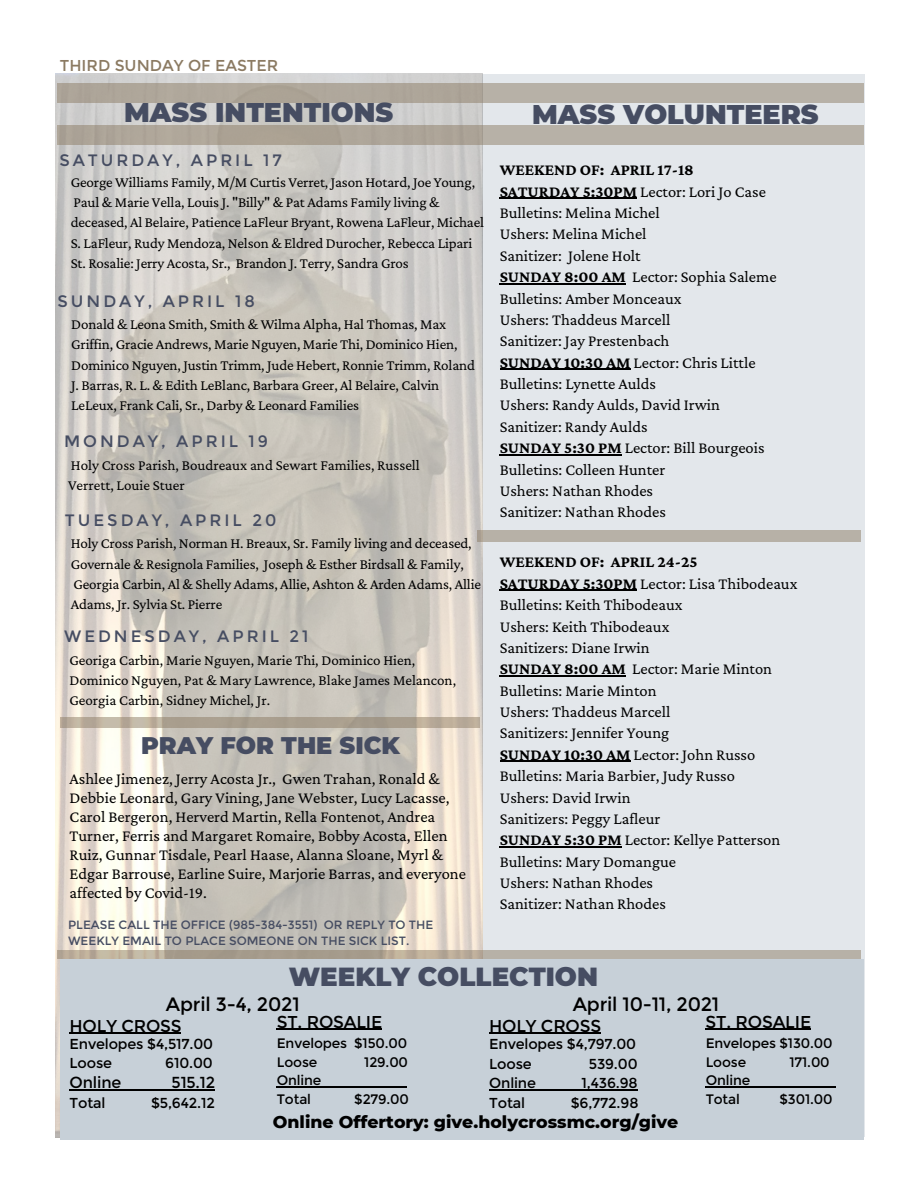
<style>
.page{position:relative;width:918px;height:1188px;background:#fff}
.page>*{position:absolute;margin:0;border:0;box-sizing:border-box;transform-origin:0 0}
.t1{font:900 27px "Montserrat";color:#464d62}
.t2{font:900 26.1px "Montserrat";color:#464d62}
.t3{font:900 24px "Montserrat";color:#464d62}
.t4{font:19.35px "Montserrat";letter-spacing:-.01em;color:#000}
.t5{font:800 17.4px "Montserrat";color:#000}
.t6{font:17.1px "Montserrat";letter-spacing:-.01em;color:#000}
.t7{font:16.5px/19.2px "Crimson Pro";color:#000}
.t8{font:16.5px "Montserrat";letter-spacing:.18em;color:#464d62}
.t9{font:700 16.5px "Crimson Pro";color:#000}
.t10{font:15.9px "Montserrat";letter-spacing:-.01em;color:#000}
.t11{font:15.75px "Montserrat";color:#8b7a62}
.t12{font:15px/20.2px "Crimson Pro";letter-spacing:-.01em;color:#000}
.t13{font:14.4px "Montserrat";letter-spacing:-.01em;color:#000}
.t14{font:13.65px "Montserrat";letter-spacing:-.01em;color:#000}
.t15{font:12px/16px "Montserrat";color:#464d62}
.s1{font-weight:700}
</style>
<div class="page">
<div style="left:482px;top:74px;width:383px;height:1062px;background:#e3e7eb"></div>
<img style="left:56px;top:74px;width:426px;height:1063px">
<div style="left:57px;top:126px;width:807px;height:19px;background:#b1a89c"></div>
<div style="left:57px;top:83px;width:807px;height:19px;background:#b1a99d"></div>
<svg style="left:60px;top:717px;width:420px;height:10px;background:#b0a493"></svg>
<div style="left:478px;top:530px;width:383px;height:11px;background:#b7b1a7"></div>
<svg style="left:57px;top:950px;width:804px;height:9px;background:#b3aa9c"></svg>
<div style="left:60px;top:959px;width:804px;height:181px;background:#c7d0d8"></div>
<hr style="left:70px;top:1033px;width:111px;height:1px;background:#000">
<hr style="left:70px;top:1089px;width:51px;height:1px;background:#000">
<hr style="left:121px;top:1089px;width:51px;height:1px;background:#000">
<hr style="left:172px;top:1089px;width:43px;height:1px;background:#000">
<hr style="left:277px;top:1029px;width:105px;height:1px;background:#000">
<hr style="left:277px;top:1087px;width:44px;height:1px;background:#000">
<hr style="left:321px;top:1087px;width:76px;height:1px;background:#000">
<hr style="left:500px;top:198px;width:137px;height:1px;background:#000">
<hr style="left:500px;top:283px;width:126px;height:1px;background:#000">
<hr style="left:500px;top:369px;width:130px;height:1px;background:#000">
<hr style="left:500px;top:454px;width:122px;height:1px;background:#000">
<hr style="left:489px;top:1033px;width:112px;height:1px;background:#000">
<hr style="left:489px;top:1089px;width:47px;height:1px;background:#000">
<hr style="left:536px;top:1089px;width:46px;height:1px;background:#000">
<hr style="left:582px;top:1089px;width:56px;height:1px;background:#000">
<hr style="left:706px;top:1029px;width:105px;height:1px;background:#000">
<hr style="left:706px;top:1087px;width:44px;height:1px;background:#000">
<hr style="left:750px;top:1087px;width:76px;height:1px;background:#000">
<hr style="left:500px;top:590px;width:137px;height:1px;background:#000">
<hr style="left:500px;top:675px;width:126px;height:2px;background:#000">
<hr style="left:500px;top:761px;width:130px;height:1px;background:#000">
<hr style="left:500px;top:846px;width:122px;height:2px;background:#000">
<p class="t11" style="left:60px;top:55px;width:220px">THIRD SUNDAY OF EASTER</p>
<p class="t1" style="left:124px;top:96px;width:271px">MASS INTENTIONS</p>
<p class="t8" style="left:59px;top:150px;width:224px">SATURDAY, APRIL 17</p>
<p class="t12" style="left:71px;top:172px;width:415px">George Williams Family, M/M Curtis Verret, Jason Hotard, Joe Young, Paul &amp; Marie Vella, Louis J. "Billy" &amp; Pat Adams Family living &amp; deceased, Al Belaire, Patience LaFleur Bryant, Rowena LaFleur, Michael S. LaFleur, Rudy Mendoza, Nelson &amp; Eldred Durocher, Rebecca Lipari</p>
<p class="t12" style="left:71px;top:253px;width:340px">St. Rosalie: Jerry Acosta, Sr., Brandon J. Terry, Sandra Gros</p>
<p class="t8" style="left:58px;top:291px;width:199px">SUNDAY, APRIL 18</p>
<p class="t12" style="left:71px;top:314px;width:405px">Donald &amp; Leona Smith, Smith &amp; Wilma Alpha, Hal Thomas, Max Griffin, Gracie Andrews, Marie Nguyen, Marie Thi, Dominico Hien, Dominico Nguyen, Justin Trimm, Jude Hebert, Ronnie Trimm, Roland J. Barras, R. L. &amp; Edith LeBlanc, Barbara Greer, Al Belaire, Calvin LeLeux, Frank Cali, Sr., Darby &amp; Leonard Families</p>
<p class="t8" style="left:64px;top:431px;width:205px">MONDAY, APRIL 19</p>
<p class="t12" style="left:68px;top:454px;width:353px">Holy Cross Parish, Boudreaux and Sewart Families, Russell<br>Verrett, Louie Stuer</p>
<p class="t8" style="left:65px;top:510px;width:213px">TUESDAY, APRIL 20</p>
<p class="t12" style="left:71px;top:533px;width:412px">Holy Cross Parish, Norman H. Breaux, Sr. Family living and deceased, Governale &amp; Resignola Families, Joseph &amp; Esther Birdsall &amp; Family, Georgia Carbin, Al &amp; Shelly Adams, Allie, Ashton &amp; Arden Adams, Allie Adams, Jr. Sylvia St. Pierre</p>
<p class="t8" style="left:64px;top:626px;width:246px">WEDNESDAY, APRIL 21</p>
<p class="t12" style="left:69px;top:650px;width:347px">Georiga Carbin, Marie Nguyen, Marie Thi, Dominico Hien,</p>
<p class="t12" style="left:69px;top:670px;width:388px">Dominico Nguyen, Pat &amp; Mary Lawrence, Blake James Melancon,</p>
<p class="t12" style="left:69px;top:690px;width:202px">Georgia Carbin, Sidney Michel, Jr.</p>
<p class="t3" style="left:141px;top:731px;width:260px">PRAY FOR THE SICK</p>
<p class="t7" style="left:70px;top:768px;width:398px">Ashlee Jimenez, Jerry Acosta Jr., Gwen Trahan, Ronald &amp; Debbie Leonard, Gary Vining, Jane Webster, Lucy Lacasse, Carol Bergeron, Herverd Martin, Rella Fontenot, Andrea Turner, Ferris and Margaret Romaire, Bobby Acosta, Ellen Ruiz, Gunnar Tisdale, Pearl Haase, Alanna Sloane, Myrl &amp; Edgar Barrouse, Earline Suire, Marjorie Barras, and everyone affected by Covid-19.</p>
<p class="t15" style="left:68px;top:917px;width:367px">PLEASE CALL THE OFFICE (985-384-3551) OR REPLY TO THE<br>WEEKLY EMAIL TO PLACE SOMEONE ON THE SICK LIST.</p>
<p class="t1" style="left:532px;top:97px;width:288px">MASS VOLUNTEERS</p>
<p class="t9" style="left:500px;top:161px;width:196px">WEEKEND OF: APRIL 17-18</p>
<p class="t7" style="left:500px;top:181px;width:268px"><span class="s1">SATURDAY 5:30PM</span> Lector: Lori Jo Case</p>
<p class="t7" style="left:500px;top:203px;width:162px">Bulletins: Melina Michel</p>
<p class="t7" style="left:500px;top:224px;width:148px">Ushers: Melina Michel</p>
<p class="t7" style="left:500px;top:246px;width:143px">Sanitizer: Jolene Holt</p>
<p class="t7" style="left:500px;top:267px;width:279px"><span class="s1">SUNDAY 8:00 AM</span> Lector: Sophia Saleme</p>
<p class="t7" style="left:500px;top:288px;width:183px">Bulletins: Amber Monceaux</p>
<p class="t7" style="left:500px;top:310px;width:172px">Ushers: Thaddeus Marcell</p>
<p class="t7" style="left:500px;top:331px;width:171px">Sanitizer: Jay Prestenbach</p>
<p class="t7" style="left:500px;top:352px;width:257px"><span class="s1">SUNDAY 10:30 AM</span> Lector: Chris Little</p>
<p class="t7" style="left:500px;top:374px;width:158px">Bulletins: Lynette Aulds</p>
<p class="t7" style="left:500px;top:395px;width:222px">Ushers: Randy Aulds, David Irwin</p>
<p class="t7" style="left:500px;top:417px;width:149px">Sanitizer: Randy Aulds</p>
<p class="t7" style="left:500px;top:438px;width:266px"><span class="s1">SUNDAY 5:30 PM</span> Lector: Bill Bourgeois</p>
<p class="t7" style="left:500px;top:459px;width:167px">Bulletins: Colleen Hunter</p>
<p class="t7" style="left:500px;top:481px;width:155px">Ushers: Nathan Rhodes</p>
<p class="t7" style="left:500px;top:502px;width:168px">Sanitizer: Nathan Rhodes</p>
<p class="t9" style="left:500px;top:553px;width:199px">WEEKEND OF: APRIL 24-25</p>
<p class="t7" style="left:500px;top:574px;width:299px"><span class="s1">SATURDAY 5:30PM</span> Lector: Lisa Thibodeaux</p>
<p class="t7" style="left:500px;top:595px;width:184px">Bulletins: Keith Thibodeaux</p>
<p class="t7" style="left:500px;top:616px;width:171px">Ushers: Keith Thibodeaux</p>
<p class="t7" style="left:500px;top:638px;width:151px">Sanitizers: Diane Irwin</p>
<p class="t7" style="left:500px;top:659px;width:274px"><span class="s1">SUNDAY 8:00 AM</span> Lector: Marie Minton</p>
<p class="t7" style="left:500px;top:680px;width:158px">Bulletins: Marie Minton</p>
<p class="t7" style="left:500px;top:702px;width:172px">Ushers: Thaddeus Marcell</p>
<p class="t7" style="left:500px;top:723px;width:171px">Sanitizers: Jennifer Young</p>
<p class="t7" style="left:500px;top:745px;width:257px"><span class="s1">SUNDAY 10:30 AM</span> Lector: John Russo</p>
<p class="t7" style="left:500px;top:766px;width:237px">Bulletins: Maria Barbier, Judy Russo</p>
<p class="t7" style="left:500px;top:787px;width:132px">Ushers: David Irwin</p>
<p class="t7" style="left:500px;top:809px;width:162px">Sanitizers: Peggy Lafleur</p>
<p class="t7" style="left:500px;top:830px;width:282px"><span class="s1">SUNDAY 5:30 PM</span> Lector: Kellye Patterson</p>
<p class="t7" style="left:500px;top:851px;width:178px">Bulletins: Mary Domangue</p>
<p class="t7" style="left:500px;top:873px;width:155px">Ushers: Nathan Rhodes</p>
<p class="t7" style="left:500px;top:894px;width:168px">Sanitizer: Nathan Rhodes</p>
<p class="t2" style="left:289px;top:961px;width:311px">WEEKLY COLLECTION</p>
<p class="t4" style="left:166px;top:992px;width:135px">April 3-4, 2021</p>
<p class="t6" style="left:70px;top:1015px;width:114px">HOLY CROSS</p>
<p class="t13" style="left:70px;top:1035px;width:145px">Envelopes $4,517.00</p>
<p class="t13" style="left:70px;top:1054px;width:44px">Loose</p>
<p class="t13" style="left:165px;top:1054px;width:49px">610.00</p>
<p class="t10" style="left:70px;top:1073px;width:53px">Online</p>
<p class="t10" style="left:172px;top:1073px;width:45px">515.12</p>
<p class="t13" style="left:70px;top:1094px;width:37px">Total</p>
<p class="t13" style="left:151px;top:1094px;width:65px">$5,642.12</p>
<p class="t4" style="left:573px;top:992px;width:148px">April 10-11, 2021</p>
<p class="t6" style="left:489px;top:1015px;width:114px">HOLY CROSS</p>
<p class="t13" style="left:489px;top:1035px;width:148px">Envelopes $4,797.00</p>
<p class="t13" style="left:489px;top:1055px;width:44px">Loose</p>
<p class="t13" style="left:589px;top:1055px;width:50px">539.00</p>
<p class="t13" style="left:489px;top:1074px;width:48px">Online</p>
<p class="t13" style="left:582px;top:1074px;width:58px">1,436.98</p>
<p class="t13" style="left:489px;top:1094px;width:37px">Total</p>
<p class="t13" style="left:571px;top:1094px;width:69px">$6,772.98</p>
<p class="t6" style="left:277px;top:1011px;width:107px">ST. ROSALIE</p>
<p class="t14" style="left:277px;top:1035px;width:132px">Envelopes $150.00</p>
<p class="t14" style="left:277px;top:1054px;width:42px">Loose</p>
<p class="t14" style="left:364px;top:1054px;width:45px">129.00</p>
<p class="t14" style="left:277px;top:1072px;width:46px">Online</p>
<p class="t14" style="left:277px;top:1091px;width:36px">Total</p>
<p class="t14" style="left:354px;top:1091px;width:56px">$279.00</p>
<p class="t5" style="left:273px;top:1111px;width:407px">Online Offertory: give.holycrossmc.org/give</p>
<p class="t6" style="left:706px;top:1011px;width:107px">ST. ROSALIE</p>
<p class="t14" style="left:706px;top:1035px;width:128px">Envelopes $130.00</p>
<p class="t14" style="left:706px;top:1054px;width:42px">Loose</p>
<p class="t14" style="left:790px;top:1054px;width:42px">171.00</p>
<p class="t14" style="left:706px;top:1072px;width:46px">Online</p>
<p class="t14" style="left:706px;top:1091px;width:36px">Total</p>
<p class="t14" style="left:780px;top:1091px;width:54px">$301.00</p>
</div>
